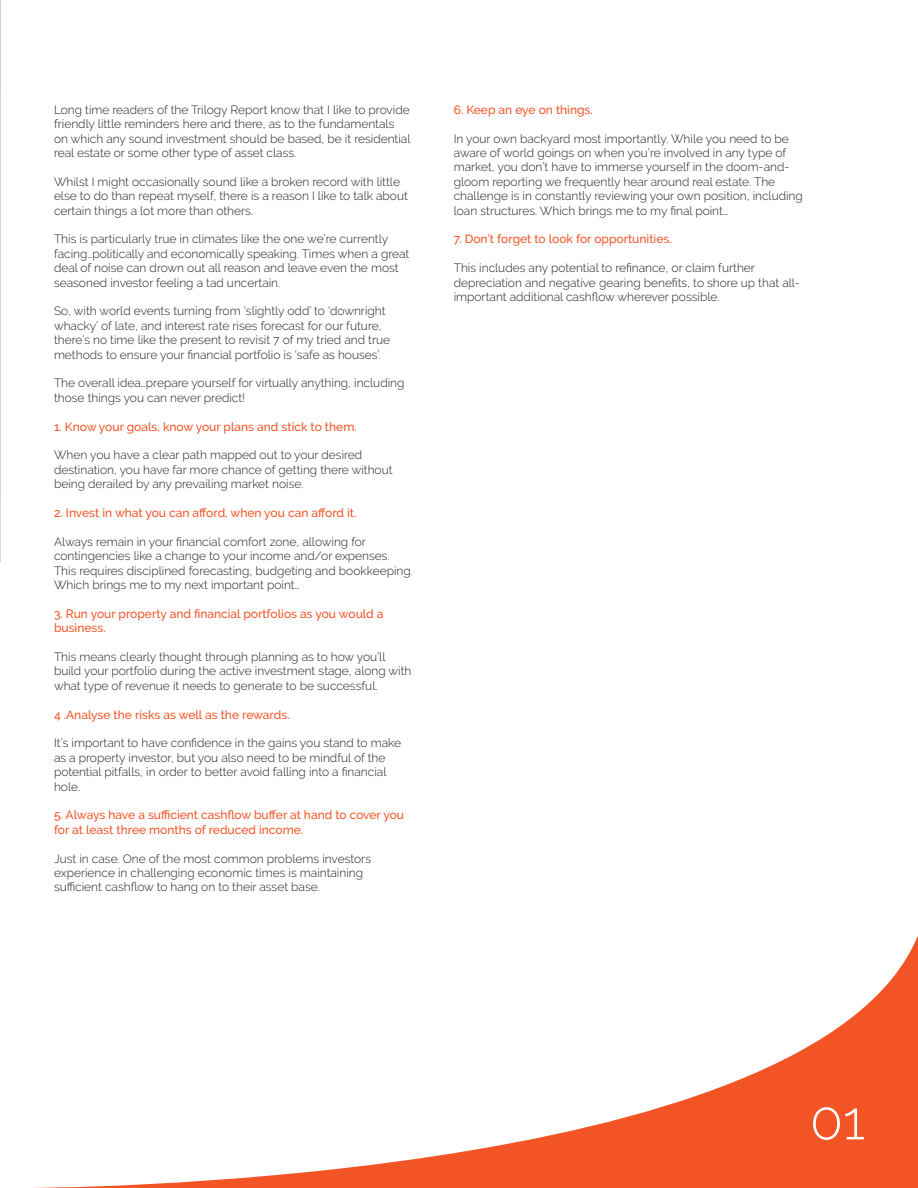
<style>
.page{position:relative;width:918px;height:1188px;background:#fff}
.page>*{position:absolute;margin:0;border:0;box-sizing:border-box;transform-origin:0 0}
.t1{font:300 54px "Raleway";color:#fff}
.t2{font:300 12px/14.4px "Raleway";color:#231f20}
.t3{font:500 12px/14.4px "Raleway";color:#f25426}
</style>
<div class="page">
<svg style="left:33px;top:935px;width:885px;height:253px"></svg>
<img style="left:0;top:0;width:1px;height:562px">
<p class="t2" style="left:54px;top:102px;width:358px">Long time readers of the Trilogy Report know that I like to provide friendly little reminders here and there, as to the fundamentals on which any sound investment should be based, be it residential real estate or some other type of asset class.</p>
<p class="t2" style="left:54px;top:174px;width:355px">Whilst I might occasionally sound like a broken record with little else to do than repeat myself, there is a reason I like to talk about certain things a lot more than others.</p>
<p class="t2" style="left:54px;top:232px;width:357px">This is particularly true in climates like the one we’re currently facing…politically and economically speaking. Times when a great deal of noise can drown out all reason and leave even the most seasoned investor feeling a tad uncertain.</p>
<p class="t2" style="left:54px;top:304px;width:338px">So, with world events turning from ‘slightly odd’ to ‘downright whacky’ of late, and interest rate rises forecast for our future, there’s no time like the present to revisit 7 of my tried and true methods to ensure your financial portfolio is ‘safe as houses’.</p>
<p class="t2" style="left:54px;top:376px;width:352px">The overall idea…prepare yourself for virtually anything, including those things you can never predict!</p>
<p class="t3" style="left:54px;top:420px;width:304px">1. Know your goals, know your plans and stick to them.</p>
<p class="t2" style="left:54px;top:448px;width:340px">When you have a clear path mapped out to your desired destination, you have far more chance of getting there without being derailed by any prevailing market noise.</p>
<p class="t3" style="left:54px;top:506px;width:304px">2. Invest in what you can afford, when you can afford it.</p>
<p class="t2" style="left:54px;top:534px;width:360px">Always remain in your financial comfort zone, allowing for contingencies like a change to your income and/or expenses.<br>This requires disciplined forecasting, budgeting and bookkeeping.<br>Which brings me to my next important point…</p>
<p class="t3" style="left:54px;top:606px;width:331px">3. Run your property and financial portfolios as you would a business.</p>
<p class="t2" style="left:54px;top:650px;width:359px">This means clearly thought through planning as to how you’ll build your portfolio during the active investment stage, along with what type of revenue it needs to generate to be successful.</p>
<p class="t3" style="left:54px;top:708px;width:237px">4 .Analyse the risks as well as the rewards.</p>
<p class="t2" style="left:54px;top:736px;width:349px">It’s important to have confidence in the gains you stand to make as a property investor, but you also need to be mindful of the potential pitfalls, in order to better avoid falling into a financial hole.</p>
<p class="t3" style="left:54px;top:808px;width:352px">5. Always have a sufficient cashflow buffer at hand to cover you for at least three months of reduced income.</p>
<p class="t2" style="left:54px;top:851px;width:319px">Just in case. One of the most common problems investors experience in challenging economic times is maintaining sufficient cashflow to hang on to their asset base.</p>
<p class="t3" style="left:454px;top:104px;width:141px">6. Keep an eye on things.</p>
<p class="t2" style="left:454px;top:131px;width:351px">In your own backyard most importantly. While you need to be aware of world goings on when you’re involved in any type of market, you don’t have to immerse yourself in the doom-and&shy;gloom reporting we frequently hear around real estate. The challenge is in constantly reviewing your own position, including loan structures. Which brings me to my final point…</p>
<p class="t3" style="left:454px;top:232px;width:220px">7. Don’t forget to look for opportunities.</p>
<p class="t2" style="left:454px;top:261px;width:348px">This includes any potential to refinance, or claim further depreciation and negative gearing benefits, to shore up that all&shy;important additional cashflow wherever possible.</p>
<h1 class="t1" style="left:810px;top:1089px;width:57px">01</h1>
</div>
